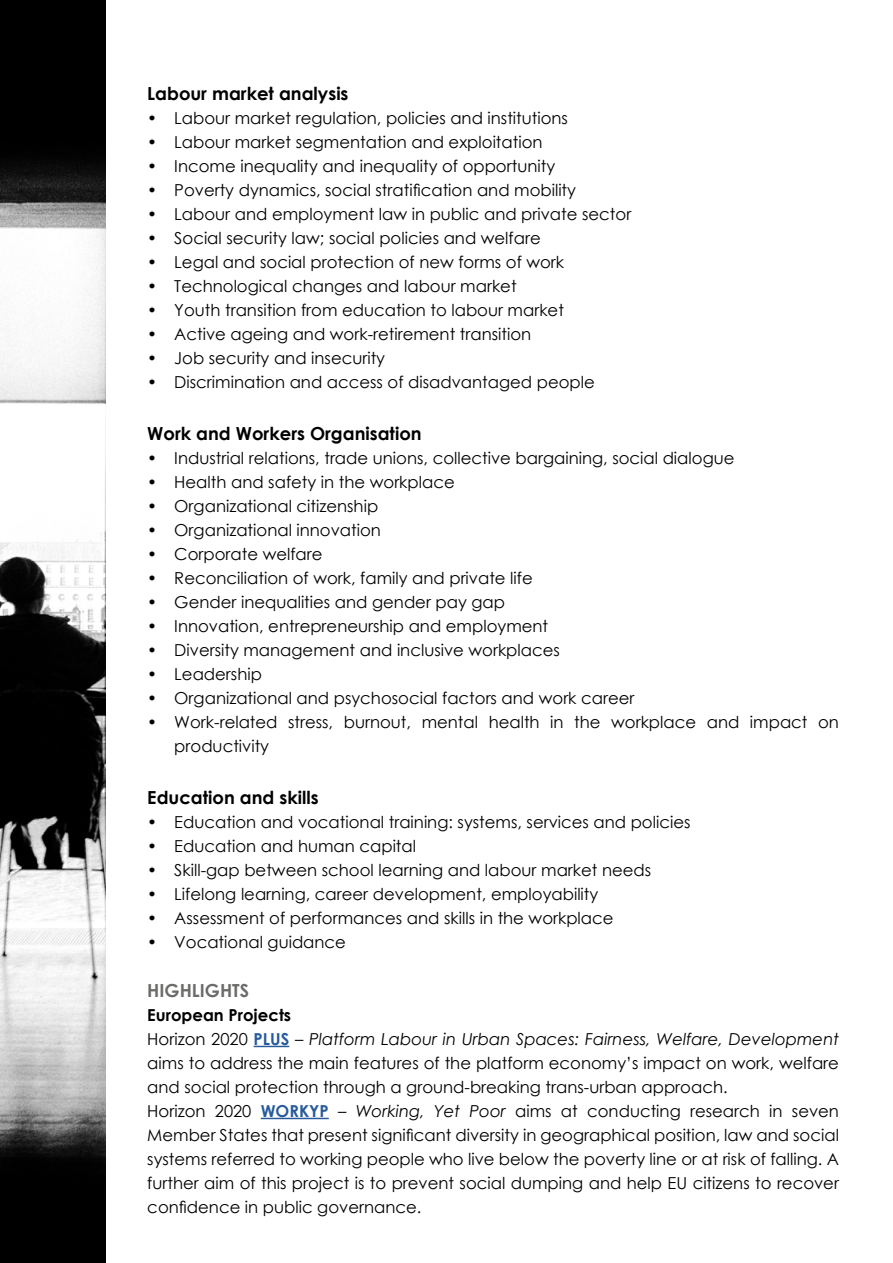
<style>
.page{position:relative;width:893px;height:1263px;background:#fff}
.page>*{position:absolute;margin:0;border:0;box-sizing:border-box;transform-origin:0 0}
.t1{font:700 18px "Century Gothic";color:#000}
.t2{font:700 18px "Century Gothic";color:#6b6b6a}
.t3{font:16.5px/24px "Century Gothic";color:#000}
.s1{font-weight:700}
.s2{font-weight:700;color:#275b9b}
.s3{font-style:italic}
</style>
<div class="page">
<hr style="left:254px;top:1046px;width:35px;height:1px;background:#275b9b">
<hr style="left:261px;top:1118px;width:68px;height:1px;background:#275b9b">
<img style="left:0;top:0;width:105px;height:1262px">
<p class="t1" style="left:147px;top:80px;width:203px">Labour market analysis</p>
<p class="t3" style="left:147px;top:106px;width:422px">• Labour market regulation, policies and institutions</p>
<p class="t3" style="left:147px;top:130px;width:397px">• Labour market segmentation and exploitation</p>
<p class="t3" style="left:147px;top:154px;width:409px">• Income inequality and inequality of opportunity</p>
<p class="t3" style="left:147px;top:178px;width:430px">• Poverty dynamics, social stratification and mobility</p>
<p class="t3" style="left:147px;top:202px;width:485px">• Labour and employment law in public and private sector</p>
<p class="t3" style="left:147px;top:226px;width:395px">• Social security law; social policies and welfare</p>
<p class="t3" style="left:147px;top:250px;width:418px">• Legal and social protection of new forms of work</p>
<p class="t3" style="left:147px;top:274px;width:371px">• Technological changes and labour market</p>
<p class="t3" style="left:147px;top:298px;width:418px">• Youth transition from education to labour market</p>
<p class="t3" style="left:147px;top:322px;width:385px">• Active ageing and work-retirement transition</p>
<p class="t3" style="left:147px;top:346px;width:239px">• Job security and insecurity</p>
<p class="t3" style="left:147px;top:370px;width:449px">• Discrimination and access of disadvantaged people</p>
<p class="t1" style="left:147px;top:420px;width:276px">Work and Workers Organisation</p>
<p class="t3" style="left:147px;top:446px;width:589px">• Industrial relations, trade unions, collective bargaining, social dialogue</p>
<p class="t3" style="left:147px;top:470px;width:309px">• Health and safety in the workplace</p>
<p class="t3" style="left:147px;top:494px;width:232px">• Organizational citizenship</p>
<p class="t3" style="left:147px;top:518px;width:235px">• Organizational innovation</p>
<p class="t3" style="left:147px;top:542px;width:177px">• Corporate welfare</p>
<p class="t3" style="left:147px;top:566px;width:387px">• Reconciliation of work, family and private life</p>
<p class="t3" style="left:147px;top:590px;width:359px">• Gender inequalities and gender pay gap</p>
<p class="t3" style="left:147px;top:614px;width:402px">• Innovation, entrepreneurship and employment</p>
<p class="t3" style="left:147px;top:638px;width:414px">• Diversity management and inclusive workplaces</p>
<p class="t3" style="left:147px;top:662px;width:116px">• Leadership</p>
<p class="t3" style="left:147px;top:686px;width:489px">• Organizational and psychosocial factors and work career</p>
<p class="t3" style="left:174px;top:710px;width:666px;text-indent:-27px">• Work-related stress, burnout, mental health in the workplace and impact on productivity</p>
<p class="t1" style="left:147px;top:783px;width:173px">Education and skills</p>
<p class="t3" style="left:147px;top:809px;width:545px">• Education and vocational training: systems, services and policies</p>
<p class="t3" style="left:147px;top:833px;width:270px">• Education and human capital</p>
<p class="t3" style="left:147px;top:857px;width:505px">• Skill-gap between school learning and labour market needs</p>
<p class="t3" style="left:147px;top:881px;width:453px">• Lifelong learning, career development, employability</p>
<p class="t3" style="left:147px;top:905px;width:468px">• Assessment of performances and skills in the workplace</p>
<p class="t3" style="left:147px;top:929px;width:200px">• Vocational guidance</p>
<p class="t2" style="left:147px;top:977px;width:103px">HIGHLIGHTS</p>
<p class="t3" style="left:147px;top:1003px;width:693px"><span class="s1">European Projects<br></span>Horizon 2020 <span class="s2">PLUS</span> – <span class="s3">Platform Labour in Urban Spaces: Fairness, Welfare, Development </span>aims to address the main features of the platform economy’s impact on work, welfare and social protection through a ground-breaking trans-urban approach.<br>Horizon 2020 <span class="s2">WORKYP</span> – <span class="s3">Working, Yet Poor</span> aims at conducting research in seven Member States that present significant diversity in geographical position, law and social systems referred to working people who live below the poverty line or at risk of falling. A further aim of this project is to prevent social dumping and help EU citizens to recover confidence in public governance.</p>
</div>
